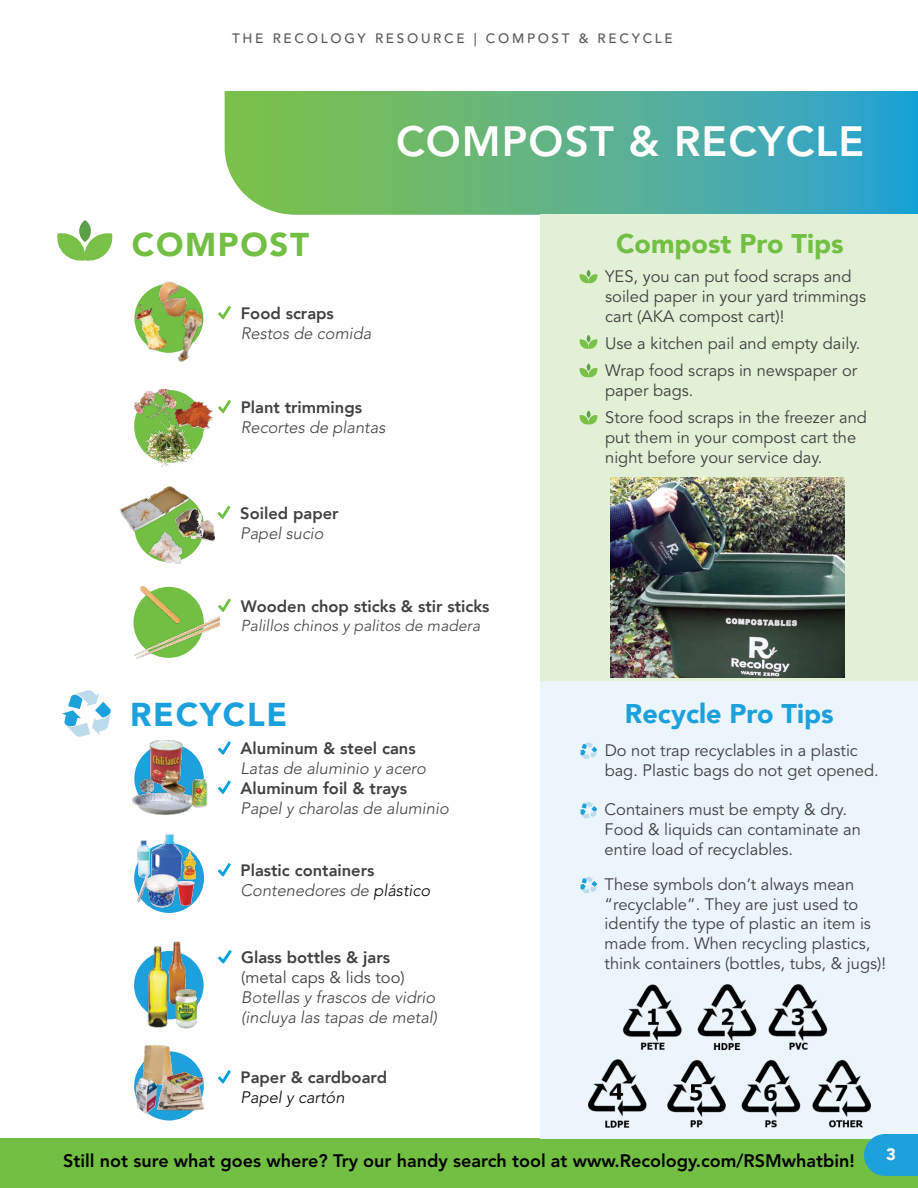
<style>
.page{position:relative;width:918px;height:1188px;background:#fff}
.page>*{position:absolute;margin:0;border:0;box-sizing:border-box;transform-origin:0 0}
.t1{font:800 42px "Avenir LT Std";letter-spacing:.025em;color:#fff}
.t2{font:900 33px "Avenir";letter-spacing:.05em;color:#72bf44}
.t3{font:900 33px "Avenir";letter-spacing:.05em;color:#1da1dc}
.t4{font:900 27px "Avenir";color:#72bf44}
.t5{font:900 27px "Avenir";color:#1da1dc}
.t6{font:800 18px "Avenir LT Std";color:#000}
.t7{font:16.5px/19.8px "Avenir LT Std";color:#414042}
.t8{font:italic 300 16.5px/19.8px "Avenir LT Std";color:#414042}
.t9{font:800 16.5px "Avenir";color:#414042}
.t10{font:italic 300 16.5px "Avenir LT Std";color:#000}
.t11{font:900 16.5px "Avenir";color:#fff}
.t12{font:italic 300 15.75px "Avenir LT Std";color:#414042}
.t13{font:500 13.5px "Avenir LT Std";letter-spacing:.2em;color:#58595b}
.s1{color:#000}
</style>
<div class="page">
<div style="left:1px;top:1139px;width:917px;height:49px;background:#72bf44"></div>
<svg style="left:225px;top:91px;width:693px;height:124px;background:#5eb48d"></svg>
<div style="left:541px;top:215px;width:377px;height:473px;background:#e2f0d6"></div>
<svg style="left:57px;top:233px;width:56px;height:28px"></svg>
<svg style="left:79px;top:220px;width:12px;height:22px"></svg>
<img style="left:134px;top:300px;width:20px;height:50px">
<img style="left:150px;top:281px;width:42px;height:38px">
<img style="left:154px;top:296px;width:69px;height:66px">
<div style="left:134px;top:390px;width:70px;height:73px;background:#72bf44;border-radius:50%"></div>
<img style="left:134px;top:389px;width:45px;height:36px">
<img style="left:172px;top:398px;width:40px;height:34px">
<img style="left:140px;top:420px;width:57px;height:48px">
<div style="left:134px;top:492px;width:70px;height:70px;background:#72bf44;border-radius:50%"></div>
<img style="left:119px;top:486px;width:71px;height:45px">
<img style="left:171px;top:507px;width:43px;height:43px">
<img style="left:148px;top:532px;width:34px;height:32px">
<img style="left:134px;top:617px;width:86px;height:42px">
<img style="left:133px;top:587px;width:63px;height:44px">
<svg style="left:218px;top:306px;width:13px;height:13px"></svg>
<svg style="left:218px;top:400px;width:13px;height:13px"></svg>
<svg style="left:218px;top:506px;width:12px;height:13px"></svg>
<svg style="left:218px;top:599px;width:13px;height:13px"></svg>
<img style="left:610px;top:477px;width:235px;height:200px">
<svg style="left:579px;top:363px;width:19px;height:15px"></svg>
<svg style="left:579px;top:411px;width:19px;height:14px"></svg>
<svg style="left:579px;top:335px;width:19px;height:14px"></svg>
<div style="left:541px;top:681px;width:377px;height:458px;background:#ecf5fc"></div>
<svg style="left:62px;top:690px;width:49px;height:47px"></svg>
<img style="left:132px;top:740px;width:76px;height:75px">
<div style="left:134px;top:843px;width:70px;height:70px;background:#1da1dc;border-radius:50%"></div>
<img style="left:134px;top:833px;width:63px;height:78px">
<div style="left:134px;top:951px;width:70px;height:68px;background:#1da1dc;border-radius:50%"></div>
<img style="left:141px;top:941px;width:58px;height:88px">
<div style="left:134px;top:1051px;width:70px;height:69px;background:#1da1dc;border-radius:50%"></div>
<img style="left:134px;top:1044px;width:71px;height:70px">
<svg style="left:218px;top:741px;width:13px;height:14px"></svg>
<svg style="left:218px;top:781px;width:13px;height:13px"></svg>
<svg style="left:218px;top:863px;width:13px;height:13px"></svg>
<svg style="left:218px;top:950px;width:14px;height:13px"></svg>
<svg style="left:218px;top:1070px;width:13px;height:13px"></svg>
<svg style="left:580px;top:877px;width:17px;height:16px"></svg>
<svg style="left:580px;top:802px;width:17px;height:17px"></svg>
<svg style="left:580px;top:742px;width:17px;height:17px"></svg>
<img style="left:589px;top:984px;width:281px;height:144px">
<svg style="left:864px;top:1134px;width:54px;height:42px;background:#27a4d3"></svg>
<svg style="left:579px;top:270px;width:19px;height:14px"></svg>
<p class="t13" style="left:232px;top:30px;width:442px">THE RECOLOGY RESOURCE | COMPOST &amp; RECYCLE</p>
<h1 class="t1" style="left:396px;top:117px;width:469px">COMPOST &amp; RECYCLE</h1>
<h2 class="t2" style="left:132px;top:216px;width:179px">COMPOST</h2>
<p class="t9" style="left:241px;top:300px;width:95px">Food scraps</p>
<p class="t8" style="left:241px;top:323px;width:132px">Restos de comida</p>
<p class="t9" style="left:241px;top:394px;width:123px">Plant trimmings</p>
<p class="t8" style="left:241px;top:417px;width:146px">Recortes de plantas</p>
<p class="t9" style="left:240px;top:500px;width:100px">Soiled paper</p>
<p class="t8" style="left:240px;top:523px;width:85px">Papel sucio</p>
<h3 class="t4" style="left:616px;top:220px;width:229px">Compost Pro Tips</h3>
<p class="t7" style="left:605px;top:267px;width:262px">YES, you can put food scraps and soiled paper in your yard trimmings cart (AKA compost cart)!</p>
<p class="t7" style="left:605px;top:334px;width:257px">Use a kitchen pail and empty daily.</p>
<p class="t7" style="left:605px;top:361px;width:254px">Wrap food scraps in newspaper or paper bags.</p>
<p class="t7" style="left:605px;top:408px;width:263px">Store food scraps in the freezer and put them in your compost cart the night before your service day.</p>
<p class="t9" style="left:241px;top:593px;width:250px">Wooden chop sticks &amp; stir sticks</p>
<p class="t12" style="left:241px;top:616px;width:241px">Palillos chinos y palitos de madera</p>
<h2 class="t3" style="left:130px;top:687px;width:159px">RECYCLE</h2>
<p class="t9" style="left:241px;top:736px;width:177px">Aluminum &amp; steel cans</p>
<p class="t8" style="left:241px;top:759px;width:187px">Latas de aluminio y acero</p>
<p class="t9" style="left:241px;top:775px;width:168px">Aluminum foil &amp; trays</p>
<p class="t8" style="left:241px;top:798px;width:210px">Papel y charolas de aluminio</p>
<p class="t9" style="left:241px;top:858px;width:135px">Plastic containers</p>
<p class="t8" style="left:241px;top:881px;width:191px">Contenedores de <span class="s1">plástico</span></p>
<p class="t9" style="left:241px;top:945px;width:150px">Glass bottles &amp; jars</p>
<p class="t7" style="left:241px;top:968px;width:165px">(metal caps &amp; lids too)</p>
<p class="t8" style="left:241px;top:988px;width:197px">Botellas y frascos de vidrio (incluya las tapas de metal)</p>
<p class="t9" style="left:241px;top:1065px;width:148px">Paper &amp; cardboard</p>
<p class="t10" style="left:241px;top:1088px;width:105px">Papel y cartón</p>
<h3 class="t5" style="left:625px;top:691px;width:210px">Recycle Pro Tips</h3>
<p class="t7" style="left:605px;top:741px;width:276px">Do not trap recyclables in a plastic bag. Plastic bags do not get opened.</p>
<p class="t7" style="left:605px;top:800px;width:258px">Containers must be empty &amp; dry.<br>Food &amp; liquids can contaminate an entire load of recyclables.</p>
<p class="t7" style="left:605px;top:875px;width:283px">These symbols don’t always mean “recyclable”. They are just used to identify the type of plastic an item is made from. When recycling plastics, think containers (bottles, tubs, &amp; jugs)!</p>
<p class="t6" style="left:63px;top:1151px;width:793px">Still not sure what goes where? Try our handy search tool at www.Recology.com/RSMwhatbin!</p>
<p class="t11" style="left:886px;top:1140px;width:11px">3</p>
</div>
